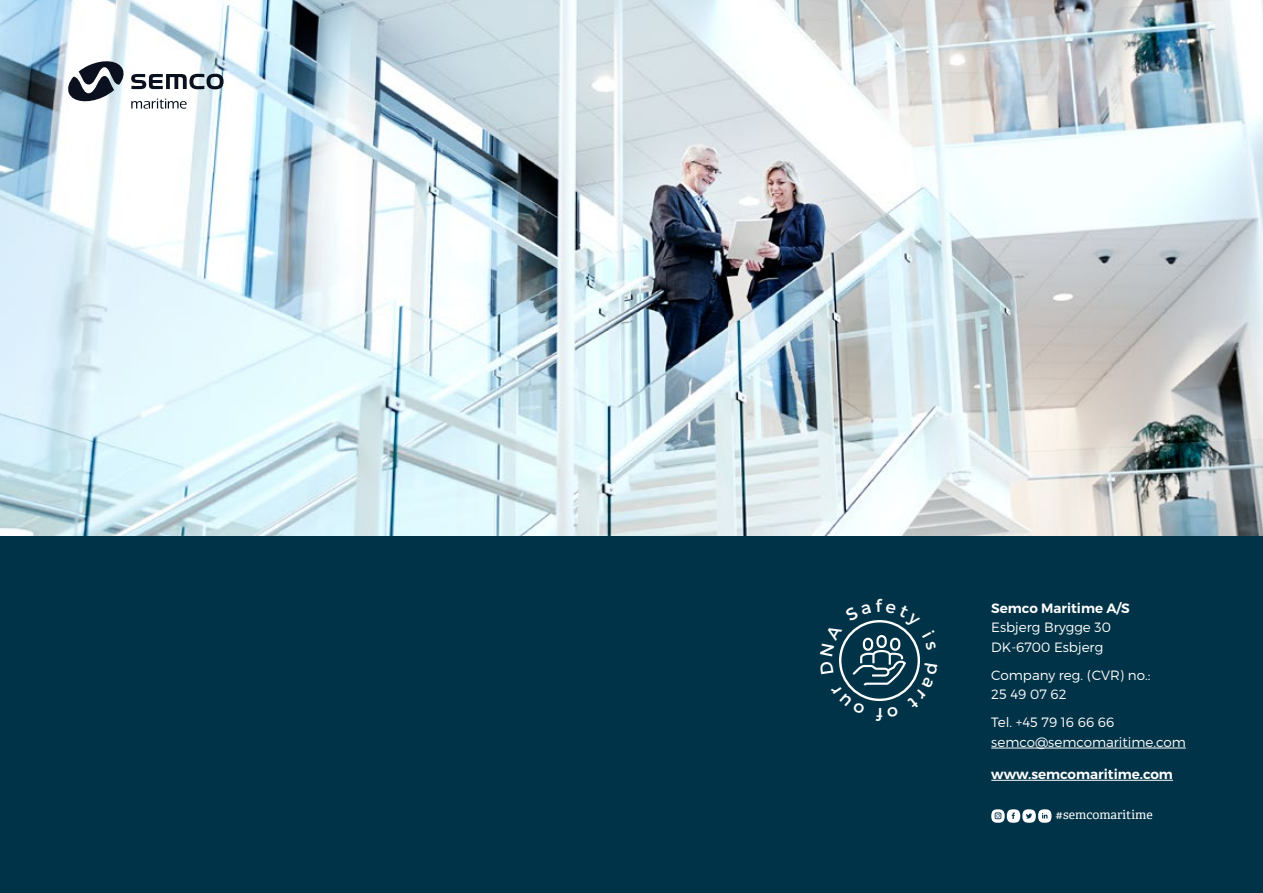
<style>
.page{position:relative;width:1263px;height:893px;background:#fff}
.page>*{position:absolute;margin:0;border:0;box-sizing:border-box;transform-origin:0 0}
.t1{font:300 13.5px/19.5px "Montserrat";color:#fff}
.t2{font:600 13.5px "Montserrat";color:#fff}
.t3{font:12.3px "Adelle";color:#fff}
</style>
<div class="page">
<div style="left:0;top:536px;width:1263px;height:357px;background:#003347"></div>
<img style="left:0;top:0;width:1263px;height:536px">
<svg style="left:131px;top:74px;width:93px;height:15px"></svg>
<svg style="left:131px;top:99px;width:56px;height:10px"></svg>
<svg style="left:67px;top:59px;width:58px;height:45px"></svg>
<svg style="left:991px;top:809px;width:60px;height:14px"></svg>
<hr style="left:991px;top:748px;width:195px;height:1px;background:#fff">
<hr style="left:991px;top:780px;width:182px;height:1px;background:#fff">
<svg style="left:839px;top:620px;width:81px;height:81px"></svg>
<p class="t2" style="left:991px;top:599px;width:140px">Semco Maritime A/S</p>
<p class="t1" style="left:991px;top:617px;width:121px">Esbjerg Brygge 30<br>DK-6700 Esbjerg</p>
<p class="t1" style="left:991px;top:665px;width:161px">Company reg. (CVR) no.:<br>25 49 07 62</p>
<p class="t1" style="left:991px;top:712px;width:196px">Tel. +45 79 16 66 66 semco@semcomaritime.com</p>
<p class="t2" style="left:991px;top:766px;width:183px">www.semcomaritime.com</p>
<p class="t3" style="left:1055px;top:807px;width:99px">#semcomaritime</p>
</div>
